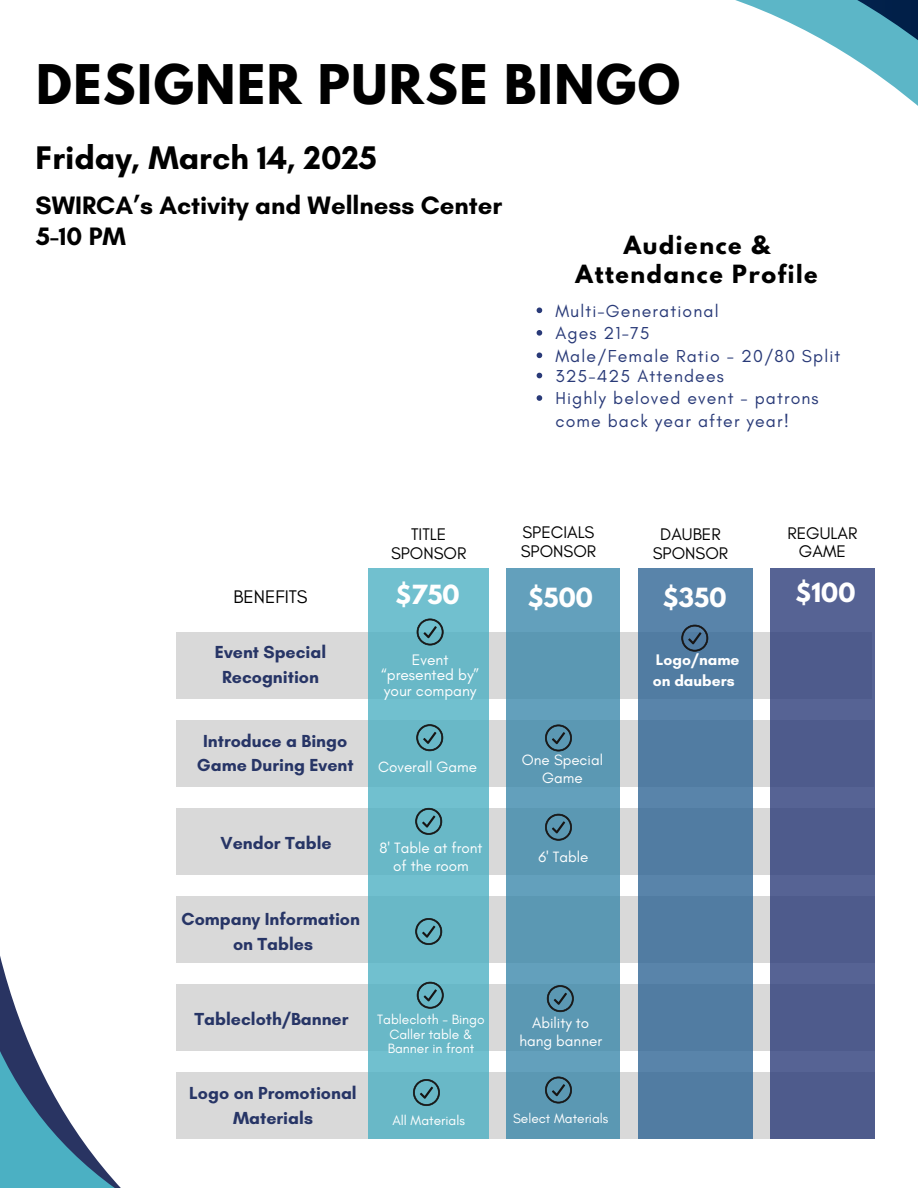
<style>
.page{position:relative;width:918px;height:1188px;background:#fff}
.page>*{position:absolute;margin:0;border:0;box-sizing:border-box;transform-origin:0 0}
.t1{font:700 48.45px "League Spartan";letter-spacing:.035em;color:#000}
.t2{font:700 33.3px "Glacial Indifference";color:#000}
.t3{font:700 25.65px "Glacial Indifference";color:#000}
.t4{font:700 23.4px "League Spartan";letter-spacing:.005em;color:#fff}
.t5{font:700 22.2px/29.2px "League Spartan";letter-spacing:.075em;color:#000;text-align:center}
.t6{font:18.6px "Glacial Indifference";color:#000}
.t7{font:700 17.7px/24.8px "Glacial Indifference";color:#273566;text-align:center}
.t8{font:17.7px/22.5px "Glacial Indifference";letter-spacing:.065em;color:#293a78}
.t9{font:17.1px/19.2px "Glacial Indifference";color:#000;text-align:center}
.t10{font:15.6px/15.8px "Glacial Indifference";color:#fff;text-align:center}
.t11{font:700 15.6px/21.3px "Glacial Indifference";color:#fff}
.t12{font:15.15px/18px "Glacial Indifference";color:#fff;text-align:center}
.t13{font:13.8px/14.7px "Glacial Indifference";color:#fff;text-align:center}
.t14{font:13.65px "Glacial Indifference";color:#fff}
</style>
<div class="page">
<svg style="left:735px;top:0;width:183px;height:106px"></svg>
<svg style="left:537px;top:308px;width:5px;height:5px"></svg>
<svg style="left:537px;top:330px;width:5px;height:6px"></svg>
<svg style="left:537px;top:353px;width:5px;height:5px"></svg>
<svg style="left:537px;top:373px;width:5px;height:5px"></svg>
<svg style="left:537px;top:395px;width:5px;height:6px"></svg>
<div style="left:176px;top:632px;width:695px;height:66px;background:#d9d9d9"></div>
<div style="left:176px;top:720px;width:697px;height:67px;background:#d9d9d9"></div>
<div style="left:176px;top:808px;width:699px;height:67px;background:#d9d9d9"></div>
<div style="left:176px;top:896px;width:699px;height:67px;background:#d9d9d9"></div>
<div style="left:176px;top:984px;width:699px;height:67px;background:#d9d9d9"></div>
<div style="left:176px;top:1072px;width:699px;height:67px;background:#d9d9d9"></div>
<div style="left:638px;top:568px;width:115px;height:571px;background:#517ca2"></div>
<div style="left:770px;top:568px;width:105px;height:571px;background:#4e5b8c"></div>
<div style="left:506px;top:568px;width:113px;height:571px;background:#5b98b3"></div>
<div style="left:369px;top:568px;width:120px;height:571px;background:#69b8c7"></div>
<svg style="left:416px;top:724px;width:27px;height:27px"></svg>
<svg style="left:545px;top:724px;width:27px;height:27px"></svg>
<svg style="left:415px;top:808px;width:27px;height:27px"></svg>
<svg style="left:545px;top:814px;width:27px;height:27px"></svg>
<svg style="left:415px;top:918px;width:27px;height:27px"></svg>
<svg style="left:417px;top:982px;width:27px;height:27px"></svg>
<svg style="left:547px;top:985px;width:27px;height:27px"></svg>
<svg style="left:417px;top:619px;width:27px;height:27px"></svg>
<svg style="left:681px;top:625px;width:27px;height:27px"></svg>
<svg style="left:413px;top:1079px;width:27px;height:27px"></svg>
<svg style="left:545px;top:1077px;width:27px;height:27px"></svg>
<svg style="left:0;top:956px;width:15px;height:49px"></svg>
<svg style="left:0;top:1005px;width:87px;height:142px"></svg>
<svg style="left:0;top:1147px;width:121px;height:41px;background:#61adc0"></svg>
<p class="t1" style="left:36px;top:60px;width:646px">DESIGNER PURSE BINGO</p>
<p class="t2" style="left:36px;top:137px;width:343px">Friday, March 14, 2025</p>
<p class="t3" style="left:36px;top:190px;width:468px">SWIRCA’s Activity and Wellness Center</p>
<p class="t3" style="left:36px;top:220px;width:91px">5-10 PM</p>
<h4 class="t5" style="left:576px;top:233px;width:244px">Audience &amp;<br>Attendance Profile</h4>
<p class="t8" style="left:555px;top:299px;width:165px">Multi-Generational</p>
<h1 class="t8" style="left:555px;top:322px;width:96px">Ages 21-75</h1>
<h2 class="t8" style="left:555px;top:344px;width:287px">Male/Female Ratio - 20/80 Split</h2>
<h3 class="t8" style="left:555px;top:364px;width:170px">325-425 Attendees</h3>
<h5 class="t8" style="left:555px;top:387px;width:265px">Highly beloved event - patrons come back year after year!</h5>
<h3 class="t9" style="left:521px;top:522px;width:77px;text-align:left">SPECIALS<br>SPONSOR</h3>
<p class="t9" style="left:391px;top:525px;width:77px">TITLE<br>SPONSOR</p>
<p class="t9" style="left:787px;top:524px;width:71px;line-height:18px">REGULAR<br>GAME</p>
<p class="t4" style="left:663px;top:585px;width:65px">$350</p>
<p class="t9" style="left:653px;top:524px;width:77px">DAUBER<br>SPONSOR</p>
<p class="t6" style="left:234px;top:585px;width:76px">BENEFITS</p>
<p class="t4" style="left:395px;top:583px;width:66px">$750</p>
<p class="t4" style="left:528px;top:585px;width:67px">$500</p>
<p class="t4" style="left:796px;top:581px;width:61px">$100</p>
<p class="t7" style="left:215px;top:639px;width:113px">Event Special<br>Recognition</p>
<p class="t11" style="left:653px;top:649px;width:88px">Logo/name on daubers</p>
<p class="t10" style="left:381px;top:651px;width:99px">Event “presented by” your company</p>
<h3 class="t7" style="left:197px;top:728px;width:158px">Introduce a Bingo<br>Game During Event</h3>
<p class="t12" style="left:378px;top:758px;width:100px">Coverall Game</p>
<p class="t12" style="left:522px;top:750px;width:83px">One Special<br>Game</p>
<p class="t7" style="left:221px;top:830px;width:113px">Vendor Table</p>
<p class="t7" style="left:182px;top:906px;width:180px">Company Information</p>
<p class="t7" style="left:233px;top:931px;width:81px">on Tables</p>
<p class="t12" style="left:379px;top:838px;width:105px">8' Table at front of the room</p>
<p class="t12" style="left:538px;top:847px;width:52px">6' Table</p>
<p class="t7" style="left:195px;top:1006px;width:155px">Tablecloth/Banner</p>
<p class="t7" style="left:189px;top:1081px;width:169px">Logo on Promotional<br>Materials</p>
<p class="t13" style="left:377px;top:1012px;width:109px">Tablecloth - Bingo<br>Caller table &amp;<br>Banner in front</p>
<p class="t12" style="left:519px;top:1014px;width:84px">Ability to hang banner</p>
<h3 class="t13" style="left:392px;top:1113px;width:74px">All Materials</h3>
<p class="t14" style="left:513px;top:1110px;width:97px">Select Materials</p>
</div>
